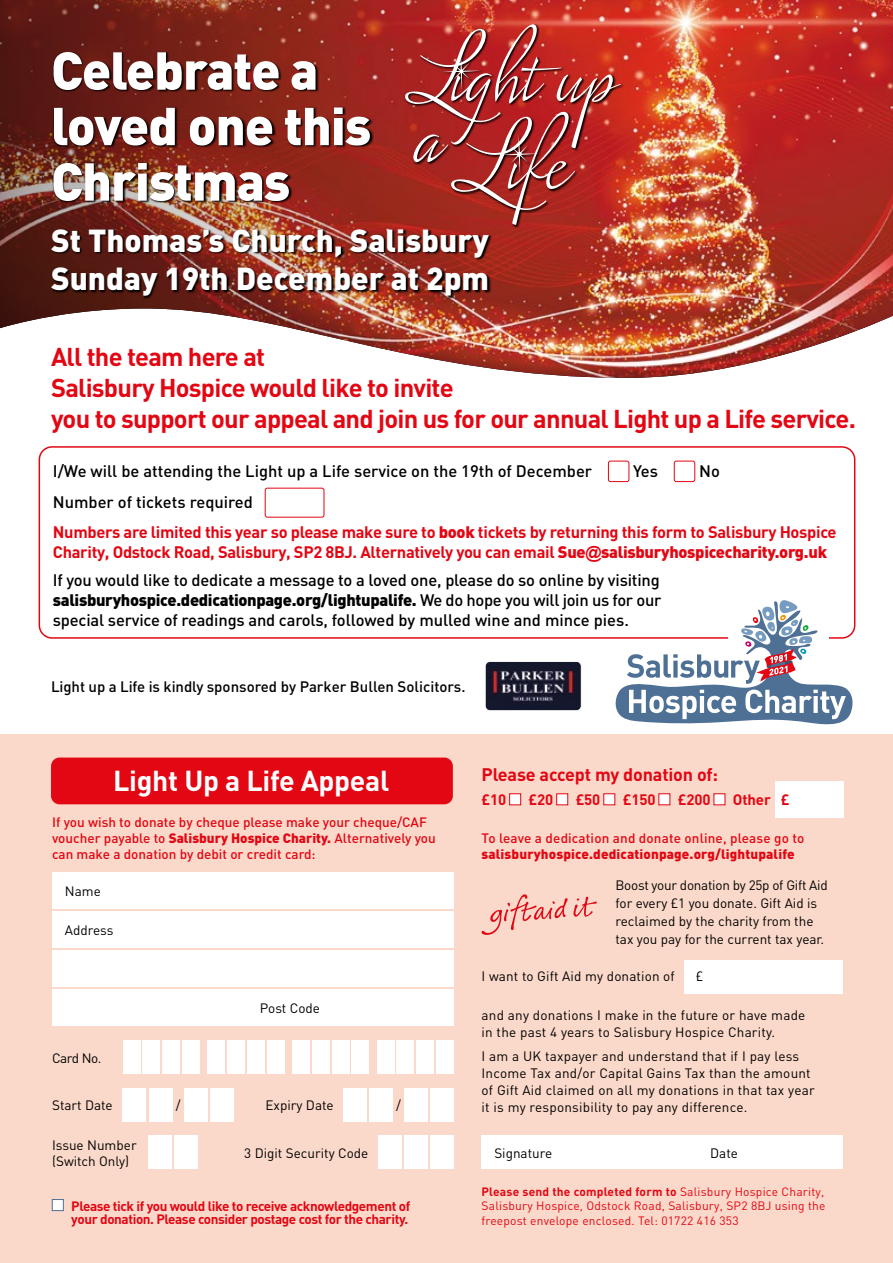
<style>
.page{position:relative;width:893px;height:1263px;background:#fff}
.page>*{position:absolute;margin:0;border:0;box-sizing:border-box;transform-origin:0 0}
.t1{font:900 52.5px/55.5px "DIN";letter-spacing:-.02em;color:#fff}
.t2{font:900 31.5px/37.8px "DIN";color:#fff}
.t3{font:700 28.5px "DIN";letter-spacing:-.01em;color:#fff}
.t4{font:700 25.5px/30.6px "DIN";letter-spacing:-.03em;color:#e30613}
.t5{font:700 18px "DIN";letter-spacing:-.01em;color:#e30613}
.t6{font:500 16.5px/28.3px "DIN";letter-spacing:-.01em;color:#000}
.t7{font:700 16.5px/29.5px "DIN";letter-spacing:-.02em;color:#e30613}
.t8{font:500 15px "DIN";color:#000}
.t9{font:700 15px "DIN";letter-spacing:-.01em;color:#e30613}
.t10{font:13.5px/17.2px "DIN";letter-spacing:.01em;color:#000}
.t11{font:500 13.5px/16.2px "DIN";color:#e30613}
.t12{font:700 13.5px/13.5px "DIN";letter-spacing:-.03em;color:#e30613}
.t13{font:900 13.5px "DIN";letter-spacing:.01em;color:#e30613}
.t14{font:12px/14.4px "DIN";letter-spacing:.015em;color:#e30613;text-align:justify}
.s1{font-weight:500;color:#000}
.s2{font-weight:900}
.s3{font-weight:700;color:#e30613}
.s4{font-weight:900;color:#e30613}
.s5{font-family:"Arial";font-weight:700;color:#e30613}
.s6{font-weight:700}
</style>
<div class="page">
<div style="left:0;top:734px;width:893px;height:529px;background:#fbd9ca"></div>
<img style="left:0;top:0;width:893px;height:378px">
<svg style="left:52px;top:52px;width:322px;height:151px;background:#5c1c14"></svg>
<svg style="left:405px;top:24px;width:219px;height:204px"></svg>
<svg style="left:405px;top:24px;width:216px;height:201px;background:#b13a37"></svg>
<img style="left:51px;top:230px;width:441px;height:69px">
<div style="left:51px;top:757px;width:402px;height:47px;background:#e30613;border-radius:9px"></div>
<div style="left:52px;top:872px;width:402px;height:37px;background:#fff"></div>
<div style="left:482px;top:1136px;width:361px;height:33px;background:#fff"></div>
<div style="left:52px;top:912px;width:402px;height:36px;background:#fff"></div>
<div style="left:52px;top:951px;width:402px;height:36px;background:#fff"></div>
<div style="left:123px;top:1040px;width:18px;height:34px;background:#fff"></div>
<div style="left:142px;top:1040px;width:18px;height:34px;background:#fff"></div>
<div style="left:162px;top:1040px;width:18px;height:34px;background:#fff"></div>
<div style="left:182px;top:1040px;width:18px;height:34px;background:#fff"></div>
<div style="left:207px;top:1040px;width:18px;height:34px;background:#fff"></div>
<div style="left:227px;top:1040px;width:18px;height:34px;background:#fff"></div>
<div style="left:247px;top:1040px;width:18px;height:34px;background:#fff"></div>
<div style="left:267px;top:1040px;width:18px;height:34px;background:#fff"></div>
<div style="left:292px;top:1040px;width:18px;height:34px;background:#fff"></div>
<div style="left:312px;top:1040px;width:18px;height:34px;background:#fff"></div>
<div style="left:332px;top:1040px;width:17px;height:34px;background:#fff"></div>
<div style="left:351px;top:1040px;width:18px;height:34px;background:#fff"></div>
<div style="left:377px;top:1040px;width:17px;height:34px;background:#fff"></div>
<div style="left:396px;top:1040px;width:18px;height:34px;background:#fff"></div>
<div style="left:416px;top:1040px;width:18px;height:34px;background:#fff"></div>
<div style="left:436px;top:1040px;width:18px;height:34px;background:#fff"></div>
<div style="left:52px;top:990px;width:402px;height:36px;background:#fff"></div>
<div style="left:149px;top:1136px;width:23px;height:33px;background:#fff"></div>
<div style="left:175px;top:1136px;width:23px;height:33px;background:#fff"></div>
<div style="left:123px;top:1088px;width:23px;height:33px;background:#fff"></div>
<div style="left:149px;top:1088px;width:23px;height:33px;background:#fff"></div>
<div style="left:184px;top:1088px;width:23px;height:33px;background:#fff"></div>
<div style="left:210px;top:1088px;width:23px;height:33px;background:#fff"></div>
<div style="left:343px;top:1088px;width:24px;height:33px;background:#fff"></div>
<div style="left:369px;top:1088px;width:24px;height:33px;background:#fff"></div>
<div style="left:404px;top:1088px;width:24px;height:33px;background:#fff"></div>
<div style="left:431px;top:1088px;width:23px;height:33px;background:#fff"></div>
<div style="left:378px;top:1136px;width:24px;height:33px;background:#fff"></div>
<div style="left:404px;top:1136px;width:24px;height:33px;background:#fff"></div>
<div style="left:431px;top:1136px;width:23px;height:33px;background:#fff"></div>
<div style="left:52px;top:1199px;width:12px;height:12px;background:#fff;border:1px solid #4f7095"></div>
<div style="left:775px;top:781px;width:68px;height:36px;background:#fff"></div>
<div style="left:509px;top:793px;width:12px;height:12px;background:#fff;border:1px solid #e30613"></div>
<div style="left:556px;top:793px;width:12px;height:12px;background:#fff;border:1px solid #e30613"></div>
<div style="left:604px;top:793px;width:11px;height:12px;background:#fff"></div>
<div style="left:659px;top:793px;width:11px;height:12px;background:#fff"></div>
<div style="left:714px;top:793px;width:11px;height:12px;background:#fff"></div>
<div style="left:685px;top:960px;width:158px;height:33px;background:#fff"></div>
<svg style="left:481px;top:894px;width:116px;height:41px"></svg>
<div style="left:608px;top:461px;width:21px;height:21px;border:1px solid #e30613;border-radius:2px"></div>
<div style="left:674px;top:461px;width:21px;height:21px;border:1px solid #e30613;border-radius:2px"></div>
<div style="left:265px;top:488px;width:59px;height:29px;border:1px solid #e30613;border-radius:2px"></div>
<div style="left:39px;top:446px;width:816px;height:193px;border:2px solid #e30613;border-radius:13px"></div>
<img style="left:488px;top:663px;width:91px;height:46px">
<div style="left:485px;top:661px;width:97px;height:50px;border:1px solid #fff;border-radius:5px"></div>
<svg style="left:614px;top:600px;width:240px;height:125px"></svg>
<h1 class="t1" style="left:51px;top:40px;width:322px">Celebrate a loved one this<br>Christmas</h1>
<h2 class="t2" style="left:51px;top:220px;width:440px">St Thomas’s Church, Salisbury<br>Sunday 19th December at 2pm</h2>
<h3 class="t4" style="left:51px;top:341px;width:806px">All the team here at<br>Salisbury Hospice would like to invite<br>you to support our appeal and join us for our annual Light up a Life service.</h3>
<p class="t6" style="left:53px;top:457px;width:541px">I/We will be attending the Light up a Life service on the 19th of December</p>
<p class="t6" style="left:633px;top:457px;width:26px">Yes</p>
<p class="t6" style="left:699px;top:457px;width:22px">No</p>
<p class="t7" style="left:53px;top:487px;width:785px"><span class="s1">Number of tickets required<br></span>Numbers are limited this year so please make sure to <span class="s2">book</span> tickets by returning this form to Salisbury Hospice</p>
<p class="t6" style="left:53px;top:537px;width:776px"><span class="s3">Charity, Odstock Road, Salisbury, SP2 8BJ. Alternatively you can email</span> <span class="s4">Sue</span><span class="s5">@</span><span class="s4">salisburyhospicecharity.org.uk<br></span>If you would like to dedicate a message to a loved one, please do so online by visiting</p>
<p class="t6" style="left:53px;top:589px;width:610px;line-height:19.8px"><span class="s2">salisburyhospice.dedicationpage.org/lightupalife.</span> We do hope you will join us for our special service of readings and carols, followed by mulled wine and mince pies.</p>
<p class="t8" style="left:51px;top:677px;width:416px">Light up a Life is kindly sponsored by Parker Bullen Solicitors.</p>
<h3 class="t3" style="left:113px;top:762px;width:278px">Light Up a Life Appeal</h3>
<p class="t11" style="left:52px;top:813px;width:385px">If you wish to donate by cheque please make your cheque/CAF voucher payable to <span class="s2">Salisbury Hospice Charity.</span> Alternatively you can make a donation by debit or credit card:</p>
<p class="t10" style="left:65px;top:882px;width:38px">Name</p>
<p class="t10" style="left:65px;top:921px;width:50px">Address</p>
<p class="t10" style="left:52px;top:1049px;width:51px">Card No.</p>
<p class="t10" style="left:52px;top:1096px;width:62px">Start Date</p>
<p class="t10" style="left:52px;top:1136px;width:86px;line-height:16.2px">Issue Number (Switch Only)</p>
<p class="t10" style="left:260px;top:1000px;width:62px">Post Code</p>
<p class="t10" style="left:176px;top:1096px;width:6px">/</p>
<p class="t10" style="left:266px;top:1096px;width:70px">Expiry Date</p>
<p class="t10" style="left:244px;top:1144px;width:126px">3 Digit Security Code</p>
<p class="t10" style="left:396px;top:1096px;width:6px">/</p>
<p class="t12" style="left:71px;top:1198px;width:340px">Please tick if you would like to receive acknowledgement of your donation. Please consider postage cost for the charity.</p>
<h3 class="t5" style="left:482px;top:763px;width:238px">Please accept my donation of:</h3>
<p class="t9" style="left:482px;top:790px;width:26px">£10</p>
<p class="t9" style="left:529px;top:790px;width:26px">£20</p>
<p class="t9" style="left:576px;top:790px;width:26px">£50</p>
<p class="t9" style="left:623px;top:790px;width:34px">£150</p>
<p class="t9" style="left:678px;top:790px;width:34px">£200</p>
<p class="t9" style="left:733px;top:790px;width:58px">Other £</p>
<p class="t11" style="left:482px;top:829px;width:324px">To leave a dedication and donate online, please go to</p>
<p class="t13" style="left:482px;top:845px;width:315px">salisburyhospice.dedicationpage.org/lightupalife</p>
<p class="t10" style="left:615px;top:876px;width:214px;line-height:18px">Boost your donation by 25p of Gift Aid for every £1 you donate. Gift Aid is reclaimed by the charity from the tax you pay for the current tax year.</p>
<p class="t10" style="left:482px;top:967px;width:195px">I want to Gift Aid my donation of</p>
<p class="t10" style="left:696px;top:967px;width:9px">£</p>
<p class="t10" style="left:482px;top:1006px;width:325px">and any donations I make in the future or have made in the past 4 years to Salisbury Hospice Charity.</p>
<p class="t10" style="left:482px;top:1047px;width:335px">I am a UK taxpayer and understand that if I pay less Income Tax and/or Capital Gains Tax than the amount of Gift Aid claimed on all my donations in that tax year it is my responsibility to pay any difference.</p>
<p class="t10" style="left:494px;top:1144px;width:59px">Signature</p>
<p class="t10" style="left:710px;top:1144px;width:29px">Date</p>
<p class="t14" style="left:482px;top:1184px;width:345px"><span class="s6">Please send the completed form to</span> Salisbury Hospice Charity, Salisbury Hospice, Odstock Road, Salisbury, SP2 8BJ using the freepost envelope enclosed. Tel: 01722 416 353</p>
</div>
